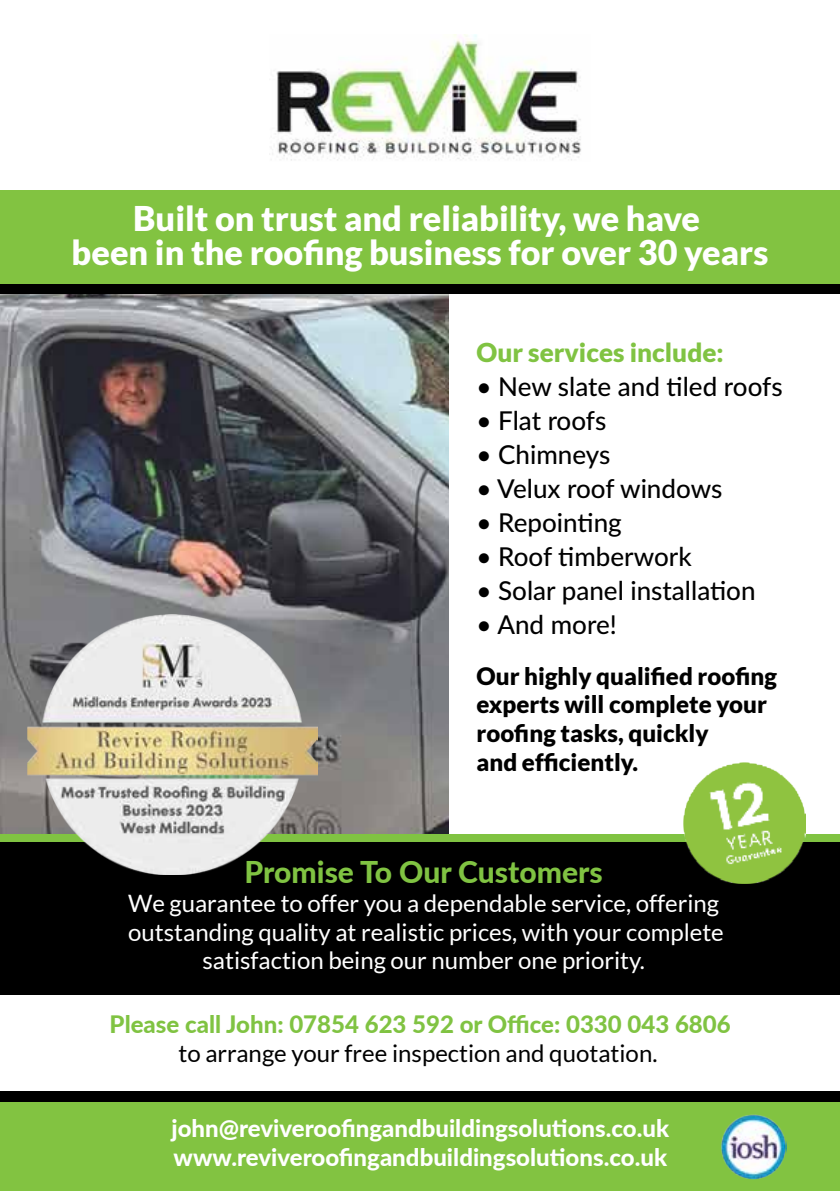
<style>
.page{position:relative;width:840px;height:1191px;background:#fff}
.page>*{position:absolute;margin:0;border:0;box-sizing:border-box;transform-origin:0 0}
.t1{font:900 34px/34px "Lato";color:#fff;text-align:center}
.t2{font:800 30px "Lato";color:#80c342}
.t3{font:500 26px "Lato";color:#000}
.t4{font:900 26px "Lato";color:#80c342}
.t5{font:24px/28.8px "Lato";color:#fff;text-align:center}
.t6{font:800 24px/28.8px "Lato";color:#fff}
.t7{font:900 24px/28.8px "Lato";color:#000}
.t8{font:800 24px "Lato";color:#80c342}
.t9{font:24px "Lato";color:#000}
</style>
<div class="page">
<img style="left:0;top:293px;width:448px;height:541px">
<div style="left:0;top:276px;width:839px;height:17px;background:#000"></div>
<img style="left:272px;top:34px;width:309px;height:127px">
<div style="left:0;top:190px;width:839px;height:94px;background:#82c341"></div>
<div style="left:0;top:1091px;width:839px;height:18px;background:#000"></div>
<div style="left:0;top:834px;width:839px;height:17px;background:#80c342"></div>
<div style="left:0;top:1101px;width:839px;height:90px;background:#82c341"></div>
<div style="left:0;top:842px;width:839px;height:153px;background:#000"></div>
<img style="left:721px;top:1114px;width:65px;height:65px">
<img style="left:683px;top:762px;width:121px;height:121px">
<img style="left:28px;top:614px;width:289px;height:260px">
<h1 class="t1" style="left:72px;top:200px;width:697px">Built on trust and reliability, we have<br>been in the roofing business for over 30 years</h1>
<p class="t4" style="left:476px;top:337px;width:248px">Our services include:</p>
<p class="t3" style="left:476px;top:368px;width:307px">• New slate and tiled roofs</p>
<p class="t3" style="left:476px;top:402px;width:131px">• Flat roofs</p>
<p class="t3" style="left:476px;top:436px;width:135px">• Chimneys</p>
<p class="t3" style="left:476px;top:470px;width:247px">• Velux roof windows</p>
<p class="t3" style="left:476px;top:504px;width:147px">• Repointing</p>
<p class="t3" style="left:476px;top:538px;width:216px">• Roof timberwork</p>
<p class="t3" style="left:476px;top:572px;width:280px">• Solar panel installation</p>
<p class="t3" style="left:476px;top:606px;width:142px">• And more!</p>
<p class="t7" style="left:476px;top:661px;width:302px">Our highly qualified roofing experts will complete your roofing tasks, quickly<br>and efficiently.</p>
<p class="t2" style="left:244px;top:849px;width:359px">Promise To Our Customers</p>
<p class="t5" style="left:128px;top:888px;width:596px">We guarantee to offer you a dependable service, offering outstanding quality at realistic prices, with your complete satisfaction being our number one priority.</p>
<p class="t8" style="left:110px;top:1006px;width:622px">Please call John: 07854 623 592 or Office: 0330 043 6806</p>
<p class="t9" style="left:178px;top:1040px;width:480px">to arrange your free inspection and quotation.</p>
<p class="t6" style="left:171px;top:1112px;width:499px">john@reviveroofingandbuildingsolutions.co.uk www.reviveroofingandbuildingsolutions.co.uk</p>
</div>
